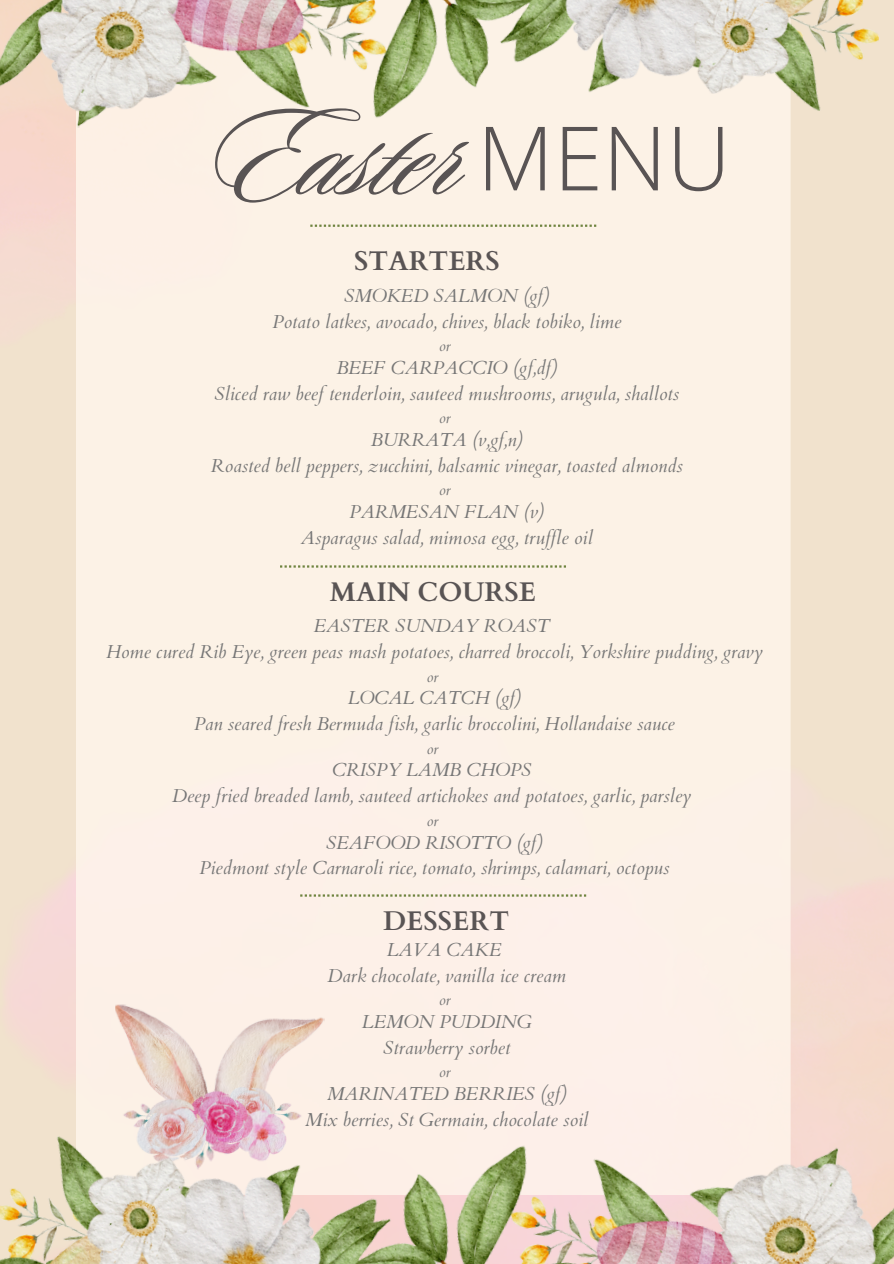
<style>
.page{position:relative;width:894px;height:1264px;background:#fff}
.page>*{position:absolute;margin:0;border:0;box-sizing:border-box;transform-origin:0 0}
.t1{font:135px "Sloop Script Pro";color:#595454}
.t2{font:300 88.8px "Open Sans";color:#595454}
.t3{font:700 27px "Cardo";color:#595454}
.t4{font:italic 18.75px "Cardo";color:#767676}
.t5{font:italic 15px "Cardo";color:#767676}
</style>
<div class="page">
<div style="left:0;top:0;width:893px;height:1263px;background:#f1e2cd"></div>
<div style="left:76px;top:211px;width:714px;height:819px;background:#fcf2e6"></div>
<svg style="left:310px;top:224px;width:286px;height:3px"></svg>
<svg style="left:280px;top:565px;width:286px;height:2px"></svg>
<svg style="left:300px;top:894px;width:286px;height:2px"></svg>
<img style="left:115px;top:999px;width:213px;height:31px">
<img style="left:0;top:1030px;width:893px;height:233px">
<img style="left:0;top:0;width:879px;height:211px">
<h2 class="t1" style="left:211px;top:85px;width:252px">Easter</h2>
<p class="t2" style="left:477px;top:95px;width:255px">MENU</p>
<p class="t3" style="left:354px;top:244px;width:147px">STARTERS</p>
<h3 class="t4" style="left:344px;top:283px;width:207px">SMOKED SALMON (gf)</h3>
<p class="t4" style="left:272px;top:309px;width:350px">Potato latkes, avocado, chives, black tobiko, lime</p>
<h3 class="t5" style="left:438px;top:336px;width:13px">or</h3>
<p class="t4" style="left:336px;top:355px;width:222px">BEEF CARPACCIO (gf,df)</p>
<p class="t4" style="left:214px;top:381px;width:466px">Sliced raw beef tenderloin, sauteed mushrooms, arugula, shallots</p>
<p class="t5" style="left:438px;top:408px;width:13px">or</p>
<p class="t4" style="left:371px;top:427px;width:153px">BURRATA (v,gf,n)</p>
<p class="t4" style="left:211px;top:453px;width:473px">Roasted bell peppers, zucchini, balsamic vinegar, toasted almonds</p>
<p class="t5" style="left:438px;top:480px;width:13px">or</p>
<p class="t4" style="left:349px;top:499px;width:196px">PARMESAN FLAN (v)</p>
<p class="t4" style="left:301px;top:525px;width:293px">Asparagus salad, mimosa egg, truf le oil</p>
<h1 class="t3" style="left:330px;top:574px;width:207px">MAIN COURSE</h1>
<p class="t4" style="left:314px;top:614px;width:237px">EASTER SUNDAY ROAST</p>
<p class="t4" style="left:106px;top:639px;width:658px">Home cured Rib Eye, green peas mash potatoes, charred broccoli, Yorkshire pudding, gravy</p>
<p class="t5" style="left:426px;top:667px;width:13px">or</p>
<p class="t4" style="left:348px;top:686px;width:175px">LOCAL CATCH (gf)</p>
<h3 class="t4" style="left:194px;top:711px;width:482px">Pan seared fresh Bermuda fish, garlic broccolini, Hollandaise sauce</h3>
<p class="t5" style="left:426px;top:739px;width:13px">or</p>
<p class="t4" style="left:332px;top:758px;width:201px">CRISPY LAMB CHOPS</p>
<p class="t4" style="left:172px;top:783px;width:520px">Deep fried breaded lamb, sauteed artichokes and potatoes, garlic, parsley</p>
<p class="t5" style="left:426px;top:811px;width:13px">or</p>
<p class="t4" style="left:326px;top:830px;width:218px">SEAFOOD RISOTTO (gf)</p>
<p class="t4" style="left:199px;top:855px;width:471px">Piedmont style Carnaroli rice, tomato, shrimps, calamari, octopus</p>
<p class="t3" style="left:383px;top:903px;width:127px">DESSERT</p>
<p class="t4" style="left:387px;top:937px;width:116px">LAVA CAKE</p>
<p class="t4" style="left:327px;top:962px;width:240px">Dark chocolate, vanilla ice cream</p>
<p class="t5" style="left:438px;top:990px;width:13px">or</p>
<p class="t4" style="left:362px;top:1009px;width:171px">LEMON PUDDING</p>
<p class="t4" style="left:383px;top:1034px;width:129px">Strawberry sorbet</p>
<p class="t5" style="left:438px;top:1062px;width:13px">or</p>
<p class="t4" style="left:327px;top:1081px;width:241px">MARINATED BERRIES (gf)</p>
<p class="t4" style="left:305px;top:1106px;width:284px">Mix berries, St Germain, chocolate soil</p>
</div>
